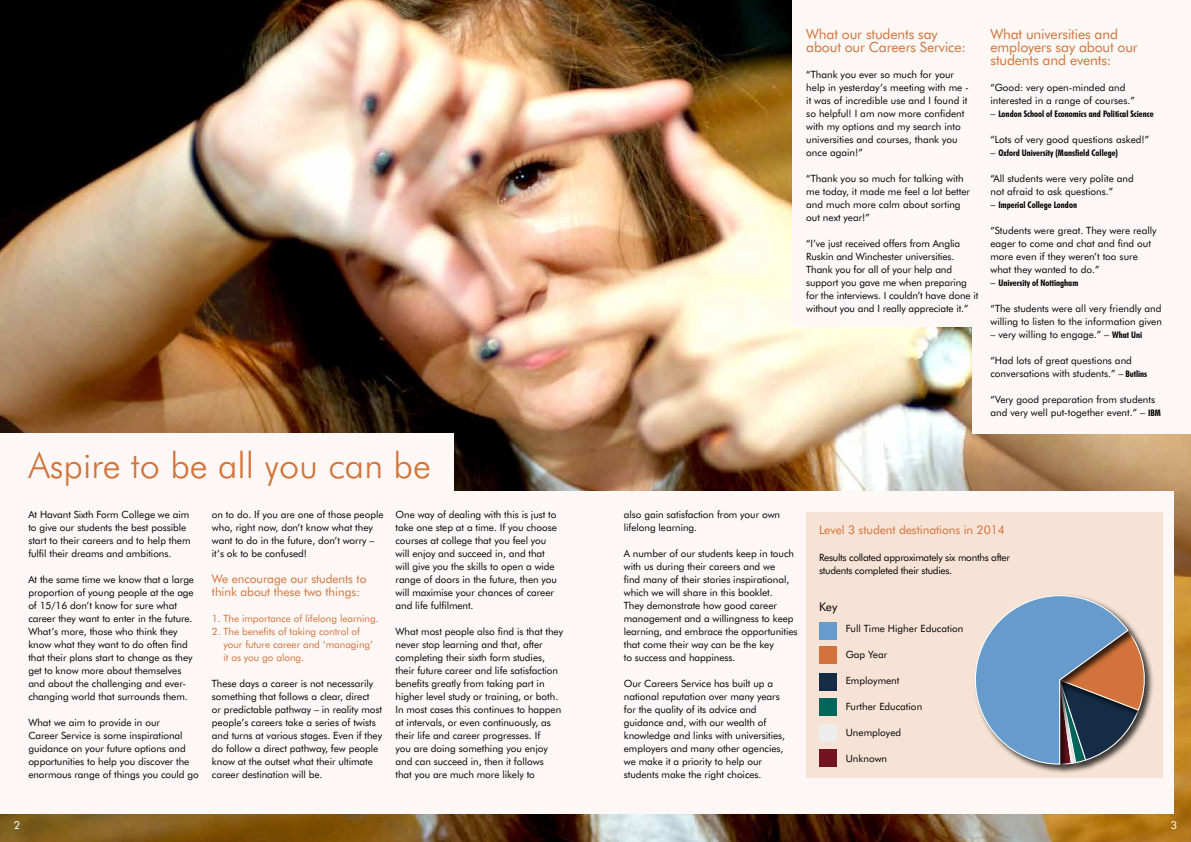
<style>
.page{position:relative;width:1191px;height:842px;background:#fff}
.page>*{position:absolute;margin:0;border:0;box-sizing:border-box;transform-origin:0 0}
.t1{font:300 36px "Futura BT";color:#d1733a}
.t2{font:14px/13px "Futura BT";letter-spacing:-.01em;color:#d1733a}
.t3{font:12px/13px "Futura BT";letter-spacing:-.005em;color:#d1733a}
.t4{font:12px "Futura BT";color:#000}
.t5{font:11px "Futura BT";color:#fff}
.t6{font:10px/13px "Futura BT";letter-spacing:-.005em;color:#000}
.t7{font:10px/13px "Futura BT";letter-spacing:-.005em;color:#d1733a}
.t8{font:10px/13px "Futura BT";letter-spacing:-.025em;color:#000}
.t9{font:700 condensed 9px "Futura BT";color:#000}
.s1{font-weight:400;font-stretch:normal;font-size:10px}
.s2{font-weight:700;font-stretch:condensed;font-size:9px}
</style>
<div class="page">
<img style="left:0;top:0;width:1191px;height:842px">
<div style="left:792px;top:0;width:231px;height:326px;background:#fdf8f5"></div>
<div style="left:0;top:433px;width:454px;height:71px;background:#fdf8f5"></div>
<div style="left:972px;top:0;width:219px;height:433px;background:#fdf8f5"></div>
<div style="left:0;top:491px;width:1174px;height:323px;background:#fdf8f5"></div>
<div style="left:806px;top:512px;width:356px;height:266px;background:#f7e3d5"></div>
<div style="left:1058px;top:629px;width:96px;height:91px;background:#000;opacity:.75"></div>
<div style="left:973px;top:594px;width:164px;height:180px;background:#000;opacity:.75"></div>
<svg style="left:974px;top:595px;width:175px;height:170px"></svg>
<div style="left:819px;top:622px;width:17px;height:17px;background:#669bcb"></div>
<div style="left:819px;top:647px;width:17px;height:17px;background:#d1733a"></div>
<div style="left:819px;top:673px;width:17px;height:17px;background:#142c46"></div>
<div style="left:819px;top:699px;width:17px;height:17px;background:#00665c"></div>
<div style="left:819px;top:724px;width:17px;height:17px;background:#ededed"></div>
<div style="left:819px;top:750px;width:17px;height:17px;background:#721422"></div>
<h1 class="t1" style="left:28px;top:443px;width:404px">Aspire to be all you can be</h1>
<p class="t6" style="left:28px;top:508px;width:164px">At Havant Sixth Form College we aim to give our students the best possible start to their careers and to help them fulfil their dreams and ambitions.</p>
<p class="t6" style="left:28px;top:573px;width:167px">At the same time we know that a large proportion of young people at the age of 15/16 don’t know for sure what career they want to enter in the future.<br>What’s more, those who think they know what they want to do often find that their plans start to change as they get to know more about themselves and about the challenging and ever&shy;changing world that surrounds them.</p>
<p class="t6" style="left:28px;top:716px;width:172px">What we aim to provide in our<br>Career Service is some inspirational guidance on your future options and opportunities to help you discover the enormous range of things you could go</p>
<p class="t6" style="left:212px;top:508px;width:173px">on to do. If you are one of those people who, right now, don’t know what they want to do in the future, don’t worry – it’s ok to be confused!</p>
<p class="t3" style="left:212px;top:572px;width:156px">We encourage our students to think about these two things:</p>
<p class="t7" style="left:212px;top:612px;width:168px">1. The importance of lifelong learning.</p>
<p class="t7" style="left:223px;top:625px;width:151px;text-indent:-12px">2. The benefits of taking control of your future career and ‘managing’ it as you go along.</p>
<p class="t6" style="left:212px;top:677px;width:172px">These days a career is not necessarily something that follows a clear, direct<br>or predictable pathway – in reality most people’s careers take a series of twists and turns at various stages. Even if they do follow a direct pathway, few people know at the outset what their ultimate career destination will be.</p>
<p class="t6" style="left:395px;top:508px;width:163px">One way of dealing with this is just to take one step at a time. If you choose courses at college that you feel you will enjoy and succeed in, and that will give you the skills to open a wide range of doors in the future, then you will maximise your chances of career and life fulfilment.</p>
<p class="t6" style="left:395px;top:625px;width:169px">What most people also find is that they never stop learning and that, after completing their sixth form studies, their future career and life satisfaction benefits greatly from taking part in higher level study or training, or both.<br>In most cases this continues to happen at intervals, or even continuously, as their life and career progresses. If<br>you are doing something you enjoy and can succeed in, then it follows<br>that you are much more likely to</p>
<h2 class="t2" style="left:806px;top:27px;width:161px">What our students say about our Careers Service:</h2>
<p class="t6" style="left:806px;top:68px;width:164px">“Thank you ever so much for your help in yesterday’s meeting with me - it was of incredible use and I found it so helpful! I am now more confident with my options and my search into universities and courses, thank you once again!”</p>
<p class="t6" style="left:806px;top:172px;width:165px">“Thank you so much for talking with me today, it made me feel a lot better and much more calm about sorting out next year!”</p>
<p class="t6" style="left:806px;top:237px;width:174px">“I’ve just received offers from Anglia Ruskin and Winchester universities.<br>Thank you for all of your help and support you gave me when preparing for the interviews. I couldn’t have done it without you and I really appreciate it.”</p>
<h2 class="t2" style="left:990px;top:27px;width:149px">What universities and employers say about our students and events:</h2>
<p class="t6" style="left:990px;top:81px;width:146px">“Good: very open-minded and interested in a range of courses.”</p>
<p class="t9" style="left:990px;top:108px;width:165px"><span class="s1">–</span> London School of Economics and Political Science</p>
<p class="t6" style="left:990px;top:133px;width:160px">“Lots of very good questions asked!”</p>
<p class="t9" style="left:990px;top:147px;width:129px"><span class="s1">–</span> Oxford University (Mansfield College)</p>
<p class="t6" style="left:990px;top:172px;width:145px">“All students were very polite and not afraid to ask questions.”</p>
<p class="t9" style="left:990px;top:199px;width:88px"><span class="s1">–</span> Imperial College London</p>
<p class="t6" style="left:990px;top:224px;width:168px">“Students were great. They were really eager to come and chat and find out more even if they weren’t too sure what they wanted to do.”</p>
<p class="t9" style="left:990px;top:277px;width:89px"><span class="s1">–</span> University of Nottingham</p>
<p class="t6" style="left:990px;top:302px;width:173px">“The students were all very friendly and willing to listen to the information given</p>
<p class="t6" style="left:990px;top:328px;width:153px">– very willing to engage.” – <span class="s2">What Uni</span></p>
<p class="t6" style="left:990px;top:354px;width:158px">“Had lots of great questions and conversations with students.” – <span class="s2">Butlins</span></p>
<p class="t6" style="left:990px;top:393px;width:172px">“Very good preparation from students and very well put-together event.” – <span class="s2">IBM</span></p>
<p class="t6" style="left:624px;top:508px;width:158px">also gain satisfaction from your own lifelong learning.</p>
<p class="t6" style="left:624px;top:547px;width:175px">A number of our students keep in touch with us during their careers and we<br>find many of their stories inspirational, which we will share in this booklet.<br>They demonstrate how good career management and a willingness to keep learning, and embrace the opportunities that come their way can be the key<br>to success and happiness.</p>
<p class="t6" style="left:624px;top:677px;width:163px">Our Careers Service has built up a national reputation over many years for the quality of its advice and guidance and, with our wealth of knowledge and links with universities, employers and many other agencies, we make it a priority to help our students make the right choices.</p>
<p class="t3" style="left:819px;top:523px;width:187px">Level 3 student destinations in 2014</p>
<p class="t8" style="left:819px;top:551px;width:192px">Results collated approximately six months after students completed their studies.</p>
<p class="t4" style="left:819px;top:600px;width:20px">Key</p>
<p class="t6" style="left:845px;top:622px;width:119px">Full Time Higher Education</p>
<p class="t6" style="left:845px;top:648px;width:43px">Gap Year</p>
<p class="t6" style="left:845px;top:674px;width:55px">Employment</p>
<p class="t6" style="left:845px;top:700px;width:78px">Further Education</p>
<p class="t6" style="left:845px;top:726px;width:57px">Unemployed</p>
<p class="t6" style="left:845px;top:752px;width:43px">Unknown</p>
<p class="t5" style="left:14px;top:818px;width:8px">2</p>
<p class="t5" style="left:1170px;top:818px;width:8px">3</p>
</div>
